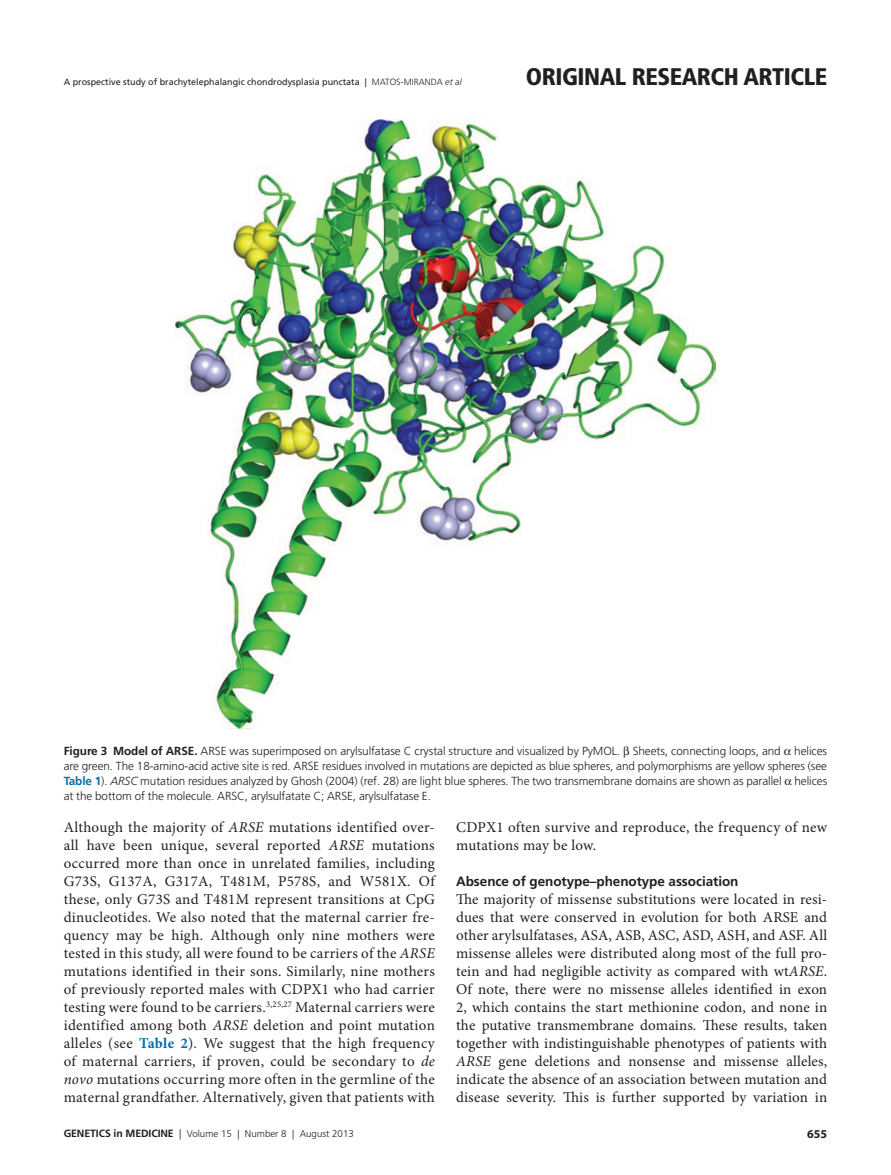
<style>
.page{position:relative;width:891px;height:1175px;background:#fff}
.page>*{position:absolute;margin:0;border:0;box-sizing:border-box;transform-origin:0 0}
.t1{font:900 condensed 24px "Frutiger LT Pro";letter-spacing:-.02em;color:#231f20}
.t2{font:15px/18px "Minion Pro";letter-spacing:.015em;color:#231f20;text-align:justify}
.t3{font:700 13.5px "Frutiger LT Pro";letter-spacing:-.005em;color:#231f20}
.t4{font:700 12px "Myriad Pro";color:#231f20}
.t5{font:300 11.7px/15px "Frutiger LT Pro";letter-spacing:-.005em;color:#231f20;text-align:justify}
.t6{font:300 9.75px "Frutiger LT Pro";color:#231f20}
.t7{font:9px "Frutiger LT Pro";color:#231f20}
.s1{font-family:"Frutiger LT Pro Light 2"}
.s2{font-weight:300;font-style:italic}
.s3{font-weight:700}
.s4{font-weight:700;color:#006cb3}
.s5{font-style:italic}
.s6{font-weight:700;font-size:10.5px}
.s7{font-size:10.5px}
</style>
<div class="page">
<img style="left:175px;top:119px;width:540px;height:609px">
<p class="t7" style="left:64px;top:76px;width:399px">A prospective study of brachytelephalangic chondrodysplasia punctata | <span class="s1">MATOS-MIRANDA</span> <span class="s2">et al</span></p>
<h1 class="t1" style="left:526px;top:62px;width:303px">ORIGINAL RESEARCH ARTICLE</h1>
<p class="t5" style="left:64px;top:744px;width:765px"><span class="s3">Figure 3 Model of ARSE.</span> ARSE was superimposed on arylsulfatase C crystal structure and visualized by PyMOL. sheets, connecting loops, and helices are green. The 18-amino-acid active site is red. ARSE residues involved in mutations are depicted as blue spheres, and polymorphisms are yellow spheres (see <span class="s4">Table 1</span>). <span class="s5">ARSC</span> mutation residues analyzed by Ghosh (2004) (ref. 28) are light blue spheres. The two transmembrane domains are shown as parallel helices at the bottom of the molecule. ARSC, arylsulfatate C; ARSE, arylsulfatase E.</p>
<p class="t2" style="left:64px;top:818px;width:373px">Although the majority of <span class="s5">ARSE</span> mutations identified over&shy;all have been unique, several reported <span class="s5">ARSE</span> mutations occurred more than once in unrelated families, including G73S, G137A, G317A, T481M, P578S, and W581X. Of these, only G73S and T481M represent transitions at CpG dinucleotides. We also noted that the maternal carrier fre&shy;quency may be high. Although only nine mothers were tested in this study, all were found to be carriers of the <span class="s5">ARSE </span>mutations identified in their sons. Similarly, nine mothers of previously reported males with CDPX1 who had carrier testing were found to be carriers.<sup>3,25,27</sup> Maternal carriers were identified among both <span class="s5">ARSE</span> deletion and point mutation alleles (see <span class="s4">Table 2</span>). We suggest that the high frequency of maternal carriers, if proven, could be secondary to <span class="s5">de novo</span> mutations occurring more often in the germline of the maternal grandfather. Alternatively, given that patients with</p>
<p class="t2" style="left:456px;top:818px;width:373px">CDPX1 often survive and reproduce, the frequency of new mutations may be low.</p>
<p class="t3" style="left:456px;top:873px;width:284px">Absence of genotype–phenotype association</p>
<p class="t2" style="left:456px;top:890px;width:373px">The majority of missense substitutions were located in resi&shy;dues that were conserved in evolution for both ARSE and other arylsulfatases, ASA, ASB, ASC, ASD, ASH, and ASF. All missense alleles were distributed along most of the full pro&shy;tein and had negligible activity as compared with wt<span class="s5">ARSE</span>.<br>Of note, there were no missense alleles identified in exon 2, which contains the start methionine codon, and none in the putative transmembrane domains. These results, taken together with indistinguishable phenotypes of patients with <span class="s5">ARSE</span> gene deletions and nonsense and missense alleles, indicate the absence of an association between mutation and disease severity. This is further supported by variation in</p>
<p class="t6" style="left:64px;top:1128px;width:292px"><span class="s6">Genetics in medicine</span> <span class="s7">|</span> Volume 15 | Number 8 | August 2013</p>
<p class="t4" style="left:807px;top:1126px;width:21px">655</p>
</div>
